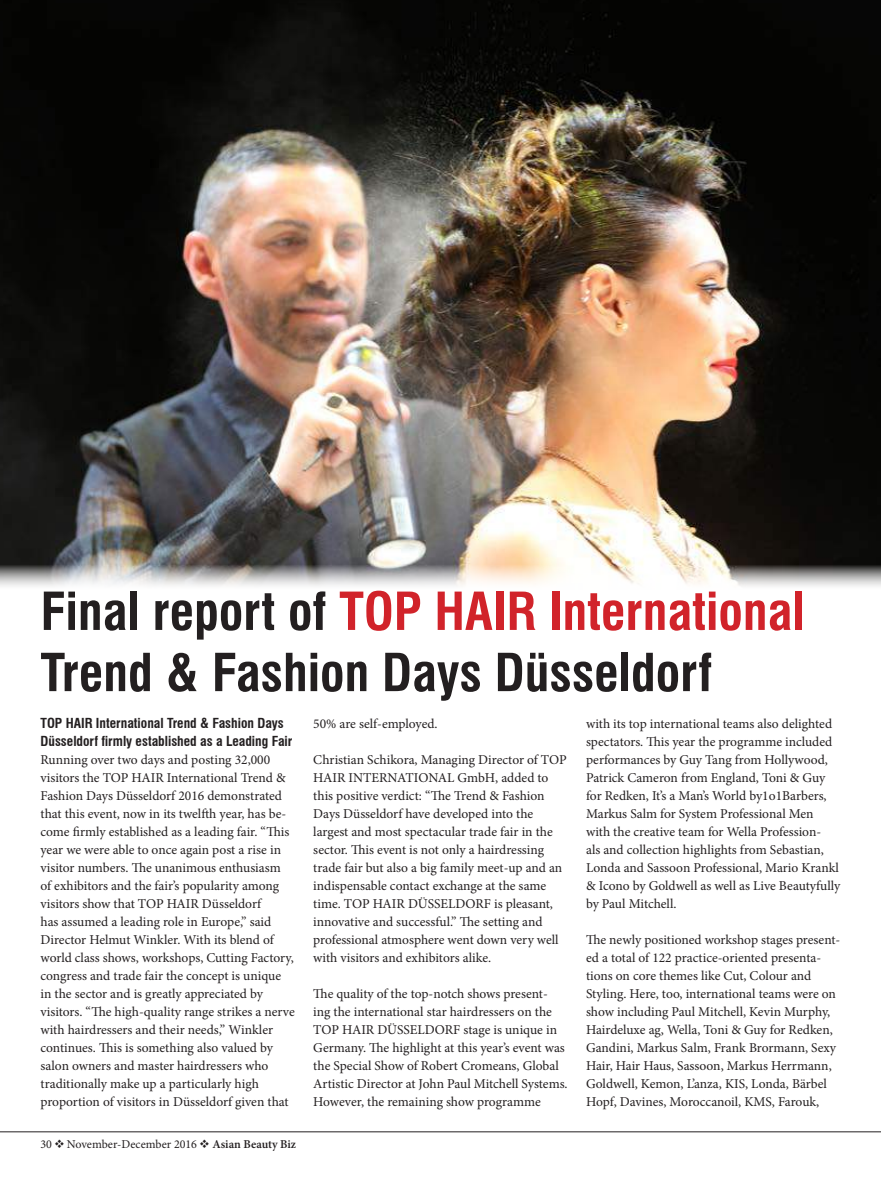
<style>
.page{position:relative;width:881px;height:1188px;background:#fff}
.page>*{position:absolute;margin:0;border:0;box-sizing:border-box;transform-origin:0 0}
.t1{font:700 condensed 51px/61.2px "Swiss 721 BT";color:#231f20}
.t2{font:13.5px/18px "Minion Pro";letter-spacing:-.005em;color:#231f20}
.t3{font:700 condensed 13.5px/18px "Swiss 721 BT";color:#231f20}
.t4{font:12px "Minion Pro";color:#231f20}
.s1{color:#d1232a}
.s2{font-family:"Monotype Sorts"}
.s3{font-weight:600}
</style>
<div class="page">
<hr style="left:0;top:1132px;width:880px;height:1px;background:#231f20">
<img style="left:0;top:0;width:880px;height:586px">
<h1 class="t1" style="left:40px;top:581px;width:765px">Final report of <span class="s1">TOP HAIR International<br></span>Trend &amp; Fashion Days Düsseldorf</h1>
<p class="t2" style="left:313px;top:715px;width:126px">50% are self-employed.</p>
<p class="t2" style="left:313px;top:751px;width:255px">Christian Schikora, Managing Director of TOP HAIR INTERNATIONAL GmbH, added to this positive verdict: “The Trend &amp; Fashion Days Düsseldorf have developed into the largest and most spectacular trade fair in the sector. This event is not only a hairdressing trade fair but also a big family meet-up and an indispensable contact exchange at the same time. TOP HAIR DÜSSELDORF is pleasant, innovative and successful.” The setting and professional atmosphere went down very well with visitors and exhibitors alike.</p>
<p class="t2" style="left:313px;top:985px;width:256px">The quality of the top-notch shows present&shy;ing the international star hairdressers on the TOP HAIR DÜSSELDORF stage is unique in Germany. The highlight at this year’s event was the Special Show of Robert Cromeans, Global Artistic Director at John Paul Mitchell Systems.<br>However, the remaining show programme</p>
<p class="t3" style="left:40px;top:715px;width:253px">TOP HAIR International Trend &amp; Fashion Days<br>Düsseldorf firmly established as a Leading Fair</p>
<p class="t2" style="left:40px;top:751px;width:256px">Running over two days and posting 32,000 visitors the TOP HAIR International Trend &amp; Fashion Days Düsseldorf 2016 demonstrated that this event, now in its twelfth year, has be&shy;come firmly established as a leading fair. “This year we were able to once again post a rise in visitor numbers. The unanimous enthusiasm of exhibitors and the fair’s popularity among visitors show that TOP HAIR Düsseldorf<br>has assumed a leading role in Europe,” said Director Helmut Winkler. With its blend of world class shows, workshops, Cutting Factory, congress and trade fair the concept is unique in the sector and is greatly appreciated by visitors. “The high-quality range strikes a nerve with hairdressers and their needs,” Winkler continues. This is something also valued by salon owners and master hairdressers who traditionally make up a particularly high proportion of visitors in Düsseldorf given that</p>
<p class="t2" style="left:586px;top:715px;width:256px">with its top international teams also delighted spectators. This year the programme included performances by Guy Tang from Hollywood, Patrick Cameron from England, Toni &amp; Guy for Redken, It’s a Man’s World by1o1Barbers, Markus Salm for System Professional Men with the creative team for Wella Profession-<br>als and collection highlights from Sebastian, Londa and Sassoon Professional, Mario Krankl &amp; Icono by Goldwell as well as Live Beautyfully by Paul Mitchell.</p>
<p class="t2" style="left:586px;top:931px;width:256px">The newly positioned workshop stages present&shy;ed a total of 122 practice-oriented presenta&shy;tions on core themes like Cut, Colour and Styling. Here, too, international teams were on show including Paul Mitchell, Kevin Murphy, Hairdeluxe ag, Wella, Toni &amp; Guy for Redken, Gandini, Markus Salm, Frank Brormann, Sexy Hair, Hair Haus, Sassoon, Markus Herrmann, Goldwell, Kemon, L’anza, KIS, Londa, Bärbel Hopf, Davines, Moroccanoil, KMS, Farouk,</p>
<p class="t4" style="left:40px;top:1136px;width:257px">30 <span class="s2">v</span> November-December 2016 <span class="s2">v</span> <span class="s3">Asian Beauty Biz</span></p>
</div>
